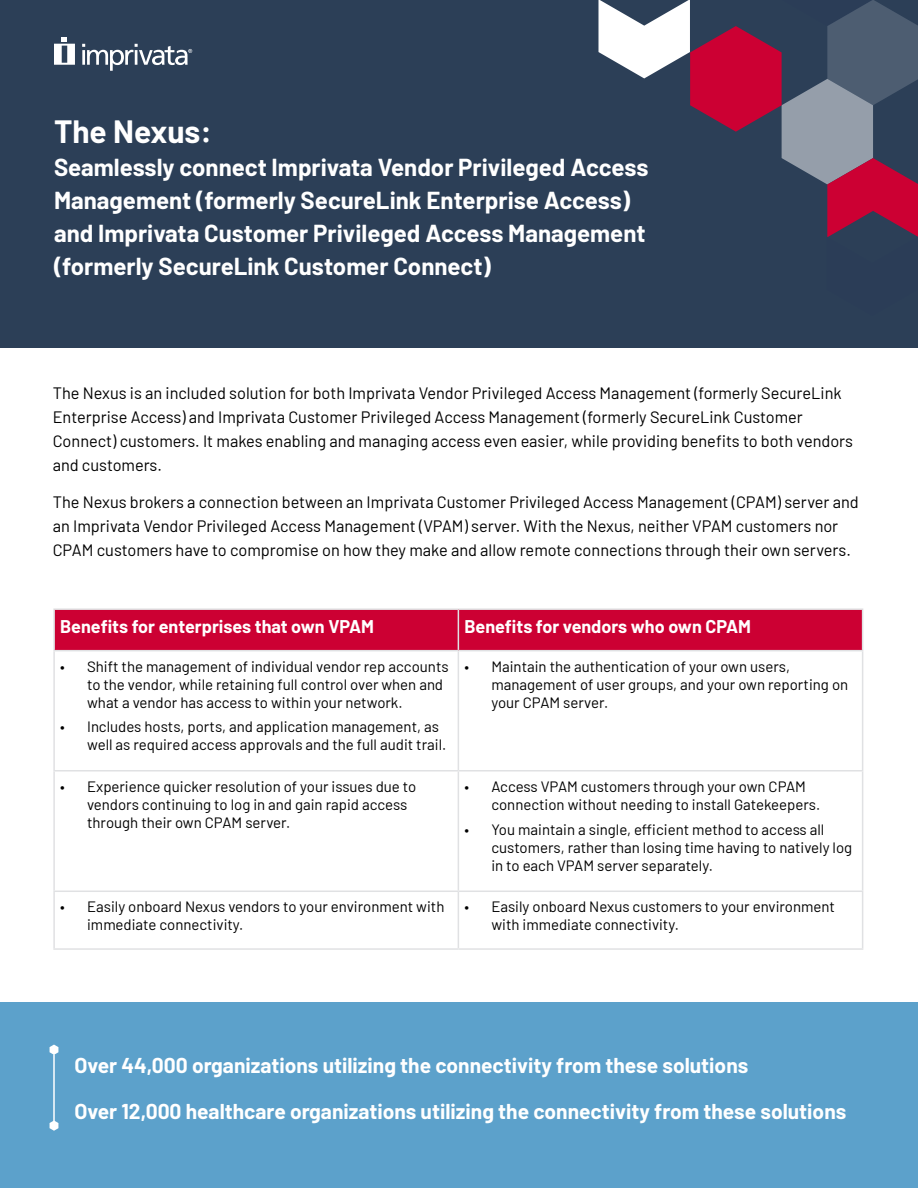
<style>
.page{position:relative;width:918px;height:1188px;background:#fff}
.page>*{position:absolute;margin:0;border:0;box-sizing:border-box;transform-origin:0 0}
.t1{font:700 31.5px "Barlow";color:#fff}
.t2{font:700 24px/33px "Barlow";color:#fff}
.t3{font:700 21px/45.5px "Barlow";color:#fff}
.t4{font:700 18px "Barlow";color:#fff}
.t5{font:16.5px/24px "Barlow";color:#000}
.t6{font:15px/18px "Barlow";color:#000}
</style>
<div class="page">
<div style="left:0;top:0;width:918px;height:348px;background:#2c3f57"></div>
<div style="left:55px;top:610px;width:807px;height:40px;background:#c03"></div>
<hr style="left:53px;top:651px;width:2px;height:119px;background:#e0e1e3">
<hr style="left:458px;top:651px;width:1px;height:119px;background:#e0e1e3">
<hr style="left:862px;top:651px;width:1px;height:119px;background:#e0e1e3">
<hr style="left:53px;top:770px;width:405px;height:2px;background:#e0e1e3">
<hr style="left:53px;top:772px;width:2px;height:119px;background:#e0e1e3">
<hr style="left:458px;top:770px;width:405px;height:2px;background:#e0e1e3">
<hr style="left:458px;top:772px;width:1px;height:119px;background:#e0e1e3">
<hr style="left:862px;top:772px;width:1px;height:119px;background:#e0e1e3">
<hr style="left:53px;top:891px;width:405px;height:1px;background:#e0e1e3">
<hr style="left:53px;top:892px;width:2px;height:56px;background:#e0e1e3">
<hr style="left:458px;top:891px;width:405px;height:1px;background:#e0e1e3">
<hr style="left:458px;top:892px;width:1px;height:56px;background:#e0e1e3">
<hr style="left:862px;top:892px;width:1px;height:56px;background:#e0e1e3">
<hr style="left:53px;top:948px;width:405px;height:2px;background:#e0e1e3">
<hr style="left:458px;top:948px;width:405px;height:2px;background:#e0e1e3">
<hr style="left:53px;top:608px;width:405px;height:2px;background:#e0e1e3">
<hr style="left:53px;top:610px;width:2px;height:40px;background:#e0e1e3">
<hr style="left:458px;top:608px;width:405px;height:2px;background:#e0e1e3">
<hr style="left:458px;top:610px;width:1px;height:40px;background:#e0e1e3">
<hr style="left:862px;top:610px;width:1px;height:40px;background:#e0e1e3">
<hr style="left:53px;top:650px;width:405px;height:1px;background:#e0e1e3">
<hr style="left:458px;top:650px;width:405px;height:1px;background:#e0e1e3">
<div style="left:0;top:1003px;width:918px;height:185px;background:#5ca1cb"></div>
<hr style="left:53px;top:1054px;width:2px;height:72px;background:#fff">
<svg style="left:50px;top:1045px;width:8px;height:10px"></svg>
<svg style="left:50px;top:1120px;width:8px;height:11px"></svg>
<svg style="left:54px;top:37px;width:21px;height:28px"></svg>
<svg style="left:82px;top:44px;width:110px;height:27px"></svg>
<svg style="left:598px;top:0;width:320px;height:237px"></svg>
<h1 class="t1" style="left:54px;top:109px;width:159px">The Nexus:</h1>
<h2 class="t2" style="left:54px;top:149px;width:596px">Seamlessly connect Imprivata Vendor Privileged Access Management (formerly SecureLink Enterprise Access) and Imprivata Customer Privileged Access Management (formerly SecureLink Customer Connect)</h2>
<p class="t5" style="left:53px;top:380px;width:802px">The Nexus is an included solution for both Imprivata Vendor Privileged Access Management (formerly SecureLink Enterprise Access) and Imprivata Customer Privileged Access Management (formerly SecureLink Customer Connect) customers. It makes enabling and managing access even easier, while providing benefits to both vendors and customers.</p>
<p class="t5" style="left:53px;top:489px;width:808px">The Nexus brokers a connection between an Imprivata Customer Privileged Access Management (CPAM) server and an Imprivata Vendor Privileged Access Management (VPAM) server. With the Nexus, neither VPAM customers nor<br>CPAM customers have to compromise on how they make and allow remote connections through their own servers.</p>
<p class="t4" style="left:60px;top:613px;width:316px">Benefits for enterprises that own VPAM</p>
<p class="t4" style="left:464px;top:613px;width:288px">Benefits for vendors who own CPAM</p>
<p class="t6" style="left:87px;top:656px;width:363px;text-indent:-27px">• Shift the management of individual vendor rep accounts to the vendor, while retaining full control over when and what a vendor has access to within your network.</p>
<p class="t6" style="left:87px;top:717px;width:361px;text-indent:-27px">• Includes hosts, ports, and application management, as well as required access approvals and the full audit trail.</p>
<p class="t6" style="left:491px;top:656px;width:358px;text-indent:-27px">• Maintain the authentication of your own users, management of user groups, and your own reporting on your CPAM server.</p>
<p class="t6" style="left:87px;top:776px;width:331px;text-indent:-27px">• Experience quicker resolution of your issues due to vendors continuing to log in and gain rapid access through their own CPAM server.</p>
<p class="t6" style="left:491px;top:776px;width:330px;text-indent:-27px">• Access VPAM customers through your own CPAM connection without needing to install Gatekeepers.</p>
<p class="t6" style="left:491px;top:819px;width:362px;text-indent:-27px">• You maintain a single, efficient method to access all customers, rather than losing time having to natively log in to each VPAM server separately.</p>
<p class="t6" style="left:87px;top:897px;width:359px;text-indent:-27px">• Easily onboard Nexus vendors to your environment with immediate connectivity.</p>
<p class="t6" style="left:491px;top:897px;width:345px;text-indent:-27px">• Easily onboard Nexus customers to your environment with immediate connectivity.</p>
<h3 class="t3" style="left:75px;top:1041px;width:773px">Over 44,000 organizations utilizing the connectivity from these solutions<br>Over 12,000 healthcare organizations utilizing the connectivity from these solutions</h3>
</div>
